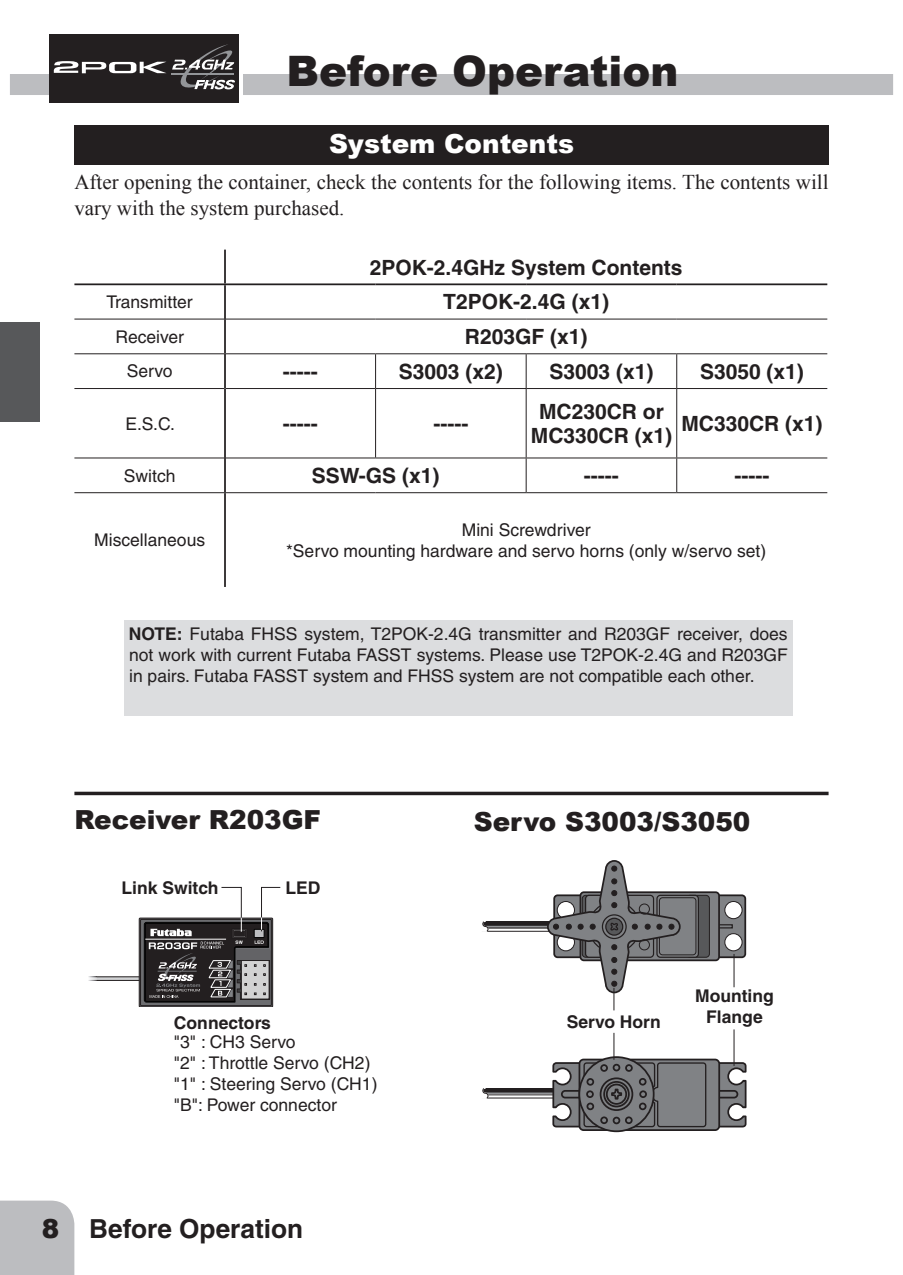
<style>
.page{position:relative;width:903px;height:1275px;background:#fff}
.page>*{position:absolute;margin:0;border:0;box-sizing:border-box;transform-origin:0 0}
.t1{font:900 42px "Arial";color:#231f20}
.t2{font:900 26.25px "Arial";color:#231f20}
.t3{font:700 26.25px "Helvetica";color:#231f20}
.t4{font:900 26.25px "Arial";color:#fff}
.t5{font:700 21px/24.5px "Helvetica";color:#231f20;text-align:center}
.t6{font:21px/26.2px "Times New Roman";color:#231f20}
.t7{font:17.5px/21px "Helvetica";color:#231f20;text-align:center}
.t8{font:700 17.5px/21px "Helvetica";color:#231f20;text-align:center}
.s1{font-weight:700}
.s2{font-family:"Arial";font-weight:900}
</style>
<div class="page">
<div style="left:0;top:1201px;width:74px;height:74px;background:#bcbdc0"></div>
<div style="left:0;top:322px;width:40px;height:100px;background:#57585a"></div>
<div style="left:10px;top:74px;width:883px;height:21px;background:#bcbdc0"></div>
<div style="left:74px;top:125px;width:754px;height:40px;background:#231f20"></div>
<hr style="left:74px;top:319px;width:150px;height:1px;background:#231f20">
<hr style="left:226px;top:319px;width:150px;height:1px;background:#231f20">
<hr style="left:376px;top:319px;width:150px;height:1px;background:#231f20">
<hr style="left:526px;top:319px;width:151px;height:1px;background:#231f20">
<hr style="left:677px;top:319px;width:150px;height:1px;background:#231f20">
<hr style="left:74px;top:353px;width:150px;height:1px;background:#231f20">
<hr style="left:226px;top:353px;width:150px;height:1px;background:#231f20">
<hr style="left:376px;top:353px;width:150px;height:1px;background:#231f20">
<hr style="left:375px;top:354px;width:1px;height:34px;background:#231f20">
<hr style="left:526px;top:353px;width:151px;height:1px;background:#231f20">
<hr style="left:526px;top:354px;width:1px;height:34px;background:#231f20">
<hr style="left:677px;top:353px;width:150px;height:1px;background:#231f20">
<hr style="left:676px;top:354px;width:1px;height:34px;background:#231f20">
<hr style="left:74px;top:388px;width:150px;height:1px;background:#231f20">
<hr style="left:226px;top:388px;width:150px;height:1px;background:#231f20">
<hr style="left:376px;top:388px;width:150px;height:1px;background:#231f20">
<hr style="left:375px;top:389px;width:1px;height:69px;background:#231f20">
<hr style="left:526px;top:388px;width:151px;height:1px;background:#231f20">
<hr style="left:526px;top:389px;width:1px;height:69px;background:#231f20">
<hr style="left:677px;top:388px;width:150px;height:1px;background:#231f20">
<hr style="left:676px;top:389px;width:1px;height:69px;background:#231f20">
<hr style="left:74px;top:458px;width:150px;height:1px;background:#231f20">
<hr style="left:226px;top:458px;width:150px;height:1px;background:#231f20">
<hr style="left:376px;top:458px;width:150px;height:1px;background:#231f20">
<hr style="left:526px;top:458px;width:151px;height:1px;background:#231f20">
<hr style="left:526px;top:458px;width:1px;height:34px;background:#231f20">
<hr style="left:677px;top:458px;width:150px;height:1px;background:#231f20">
<hr style="left:676px;top:458px;width:1px;height:34px;background:#231f20">
<hr style="left:74px;top:283px;width:151px;height:2px;background:#231f20">
<hr style="left:225px;top:283px;width:151px;height:2px;background:#231f20">
<hr style="left:376px;top:283px;width:150px;height:2px;background:#231f20">
<hr style="left:526px;top:283px;width:151px;height:2px;background:#231f20">
<hr style="left:677px;top:283px;width:150px;height:2px;background:#231f20">
<hr style="left:224px;top:250px;width:2px;height:33px;background:#231f20">
<hr style="left:224px;top:285px;width:2px;height:34px;background:#231f20">
<hr style="left:224px;top:319px;width:2px;height:35px;background:#231f20">
<hr style="left:224px;top:354px;width:2px;height:34px;background:#231f20">
<hr style="left:224px;top:388px;width:2px;height:70px;background:#231f20">
<hr style="left:224px;top:458px;width:2px;height:34px;background:#231f20">
<hr style="left:225px;top:492px;width:151px;height:1px;background:#231f20">
<hr style="left:376px;top:492px;width:150px;height:1px;background:#231f20">
<hr style="left:526px;top:492px;width:151px;height:1px;background:#231f20">
<hr style="left:677px;top:492px;width:150px;height:1px;background:#231f20">
<hr style="left:224px;top:493px;width:2px;height:94px;background:#231f20">
<hr style="left:74px;top:492px;width:151px;height:1px;background:#231f20">
<svg style="left:96px;top:976px;width:43px;height:5px"></svg>
<svg style="left:88px;top:976px;width:8px;height:5px"></svg>
<svg style="left:139px;top:886px;width:142px;height:120px"></svg>
<hr style="left:74px;top:792px;width:754px;height:3px;background:#231f20">
<div style="left:482px;top:925px;width:169px;height:4px;border:1px solid #231f20"></div>
<div style="left:482px;top:921px;width:169px;height:4px;border:1px solid #231f20"></div>
<div style="left:482px;top:928px;width:169px;height:4px;border:1px solid #231f20"></div>
<svg style="left:482px;top:921px;width:7px;height:11px"></svg>
<div style="left:482px;top:1091px;width:169px;height:4px;border:1px solid #231f20"></div>
<div style="left:482px;top:1088px;width:169px;height:4px;border:1px solid #231f20"></div>
<svg style="left:482px;top:1088px;width:7px;height:11px"></svg>
<div style="left:554px;top:895px;width:191px;height:62px;background:#808285;border-radius:3px"></div>
<div style="left:553px;top:894px;width:193px;height:64px;border:2px solid #231f20;border-radius:3px"></div>
<div style="left:567px;top:924px;width:166px;height:4px;border:1px solid #231f20"></div>
<div style="left:580px;top:892px;width:139px;height:68px;background:#808285;border-radius:3px"></div>
<div style="left:579px;top:891px;width:141px;height:70px;border:2px solid #231f20;border-radius:3px"></div>
<div style="left:686px;top:895px;width:23px;height:62px;background:#57585a;border-radius:3px"></div>
<div style="left:686px;top:895px;width:24px;height:63px;border:1px solid #231f20;border-radius:3px"></div>
<div style="left:725px;top:901px;width:17px;height:18px;background:#fff;border-radius:50%"></div>
<div style="left:725px;top:901px;width:17px;height:18px;border:1px solid #231f20;border-radius:50%"></div>
<div style="left:725px;top:934px;width:17px;height:17px;background:#fff;border-radius:50%"></div>
<div style="left:725px;top:933px;width:17px;height:18px;border:1px solid #231f20;border-radius:50%"></div>
<hr style="left:733px;top:954px;width:1px;height:33px;background:#231f20">
<hr style="left:733px;top:1029px;width:1px;height:37px;background:#231f20">
<svg style="left:546px;top:860px;width:153px;height:150px"></svg>
<svg style="left:551px;top:1033px;width:196px;height:99px"></svg>
<div style="left:53px;top:38px;width:189px;height:68px;background:#fff"></div>
<div style="left:50px;top:35px;width:189px;height:68px;background:#231f20"></div>
<hr style="left:171px;top:73px;width:63px;height:2px;background:#939598">
<svg style="left:172px;top:44px;width:63px;height:46px"></svg>
<svg style="left:54px;top:61px;width:112px;height:12px"></svg>
<div style="left:124px;top:620px;width:668px;height:96px;background:#dcdddf"></div>
<h1 class="t1" style="left:286px;top:40px;width:393px">Before Operation</h1>
<h2 class="t4" style="left:329px;top:125px;width:246px">System Contents</h2>
<p class="t6" style="left:74px;top:168px;width:756px">After opening the container, check the contents for the following items. The contents will vary with the system purchased.</p>
<p class="t5" style="left:370px;top:255px;width:314px">2POK-2.4GHz System Contents</p>
<p class="t7" style="left:107px;top:291px;width:88px">Transmitter</p>
<p class="t5" style="left:443px;top:289px;width:167px">T2POK-2.4G (x1)</p>
<p class="t7" style="left:115px;top:326px;width:70px">Receiver</p>
<p class="t5" style="left:465px;top:324px;width:124px">R203GF (x1)</p>
<p class="t7" style="left:127px;top:361px;width:47px">Servo</p>
<p class="t5" style="left:283px;top:359px;width:36px">-----</p>
<p class="t5" style="left:399px;top:359px;width:105px">S3003 (x2)</p>
<p class="t5" style="left:549px;top:359px;width:105px">S3003 (x1)</p>
<p class="t5" style="left:700px;top:359px;width:105px">S3050 (x1)</p>
<p class="t7" style="left:125px;top:413px;width:51px">E.S.C.</p>
<p class="t5" style="left:283px;top:411px;width:36px">-----</p>
<p class="t5" style="left:433px;top:411px;width:36px">-----</p>
<p class="t5" style="left:531px;top:399px;width:143px">MC230CR or<br>MC330CR (x1)</p>
<p class="t5" style="left:681px;top:411px;width:143px">MC330CR (x1)</p>
<p class="t7" style="left:124px;top:465px;width:53px">Switch</p>
<p class="t5" style="left:312px;top:463px;width:129px">SSW-GS (x1)</p>
<p class="t5" style="left:584px;top:463px;width:36px">-----</p>
<p class="t5" style="left:734px;top:463px;width:36px">-----</p>
<p class="t7" style="left:94px;top:529px;width:112px">Miscellaneous</p>
<p class="t7" style="left:286px;top:519px;width:481px">Mini Screwdriver<br>*Servo mounting hardware and servo horns (only w/servo set)</p>
<p class="t7" style="left:129px;top:623px;width:660px;text-align:justify"><span class="s1">NOTE:</span> Futaba FHSS system, T2POK-2.4G transmitter and R203GF receiver, does not work with current Futaba FASST systems. Please use T2POK-2.4G and R203GF in pairs. Futaba FASST system and FHSS system are not compatible each other.</p>
<h2 class="t2" style="left:74px;top:801px;width:248px">Receiver R203GF</h2>
<h2 class="t2" style="left:474px;top:803px;width:278px">Servo S3003/S3050</h2>
<p class="t8" style="left:122px;top:877px;width:99px">Link Switch</p>
<p class="t8" style="left:285px;top:877px;width:36px">LED</p>
<p class="t8" style="left:174px;top:1012px;width:98px">Connectors</p>
<p class="t7" style="left:174px;top:1031px;width:205px;text-align:left">"3" : CH3 Servo<br>"2" : Throttle Servo (CH2) "1" : Steering Servo (CH1) "B": Power connector</p>
<h2 class="t3" style="left:42px;top:1213px;width:263px"><span class="s2">8</span> Before Operation</h2>
<p class="t8" style="left:567px;top:1011px;width:95px">Servo Horn</p>
<p class="t8" style="left:695px;top:985px;width:80px">Mounting<br>Flange</p>
</div>
